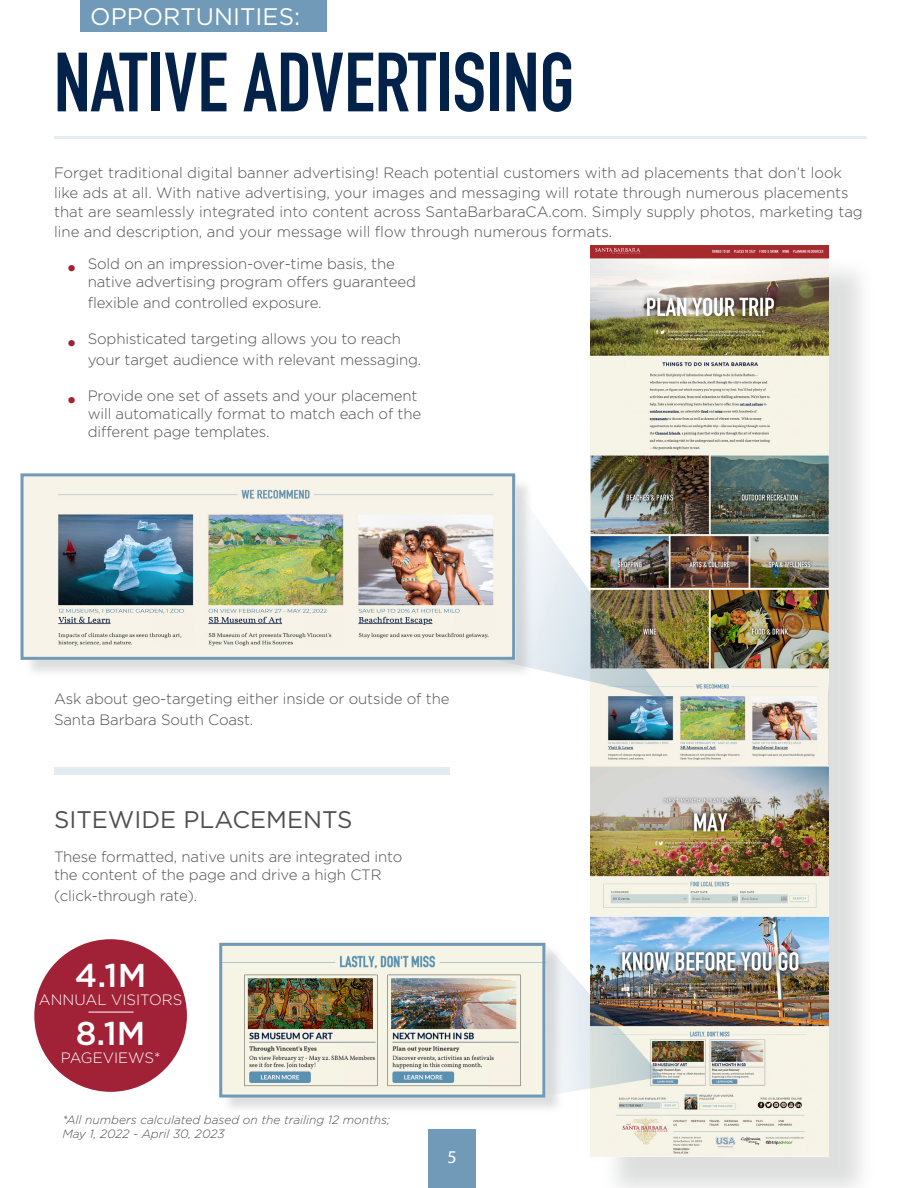
<style>
.page{position:relative;width:918px;height:1188px;background:#fff}
.page>*{position:absolute;margin:0;border:0;box-sizing:border-box;transform-origin:0 0}
.Main_Header_Large{font:82.5px "DIN Engschrift Std";color:#03224a}
.Cover_Date{font:500 33px "Gotham";color:#fff}
.Main_Body{font:24px "Gotham";color:#4f4f4f}
.t1{font:24px "Gotham";color:#fff}
.t2{font:18px "Myriad Pro";color:#fff}
.Main_Body-2{font:300 15px/18px "Gotham";letter-spacing:-.01em;color:#4f4f4f}
.Cover_Date-2{font:300 15px "Gotham";color:#fff}
.Main_Body-3{font:italic 300 12px "Gotham";color:#4f4f4f}
.s1{font-family:"Myriad Pro";font-weight:400;font-size:30px;color:#a12136}
</style>
<div class="page">
<div style="left:80px;top:0;width:246px;height:32px;background:#709ab7"></div>
<div style="left:429px;top:1130px;width:47px;height:58px;background:#709ab7"></div>
<div style="left:34px;top:939px;width:153px;height:153px;background:#a12136;border-radius:50%"></div>
<hr style="left:88px;top:1012px;width:46px;height:1px;background:#fff">
<hr style="left:54px;top:136px;width:813px;height:3px;background:#e2ebf1">
<div style="left:54px;top:768px;width:396px;height:7px;background:#e2ebf1"></div>
<div style="left:601px;top:256px;width:275px;height:932px;background:#919395;opacity:.3"></div>
<img style="left:591px;top:246px;width:237px;height:911px">
<img style="left:564px;top:916px;width:98px;height:182px">
<div style="left:221px;top:945px;width:343px;height:170px;background:#919395;opacity:.3"></div>
<img style="left:593px;top:678px;width:235px;height:86px">
<img style="left:534px;top:482px;width:133px;height:217px">
<div style="left:24px;top:478px;width:510px;height:200px;background:#919395;opacity:.3"></div>
<img style="left:219px;top:942px;width:328px;height:157px">
<img style="left:20px;top:473px;width:497px;height:188px">
<p class="t1" style="left:90px;top:1px;width:211px">OPPORTUNITIES:</p>
<p class="Main_Header_Large" style="left:54px;top:34px;width:522px">NATIVE ADVERTISING</p>
<p class="Main_Body-2" style="left:54px;top:163px;width:810px;line-height:19.5px">Forget traditional digital banner advertising! Reach potential customers with ad placements that don’t look like ads at all. With native advertising, your images and messaging will rotate through numerous placements that are seamlessly integrated into content across SantaBarbaraCA.com. Simply supply photos, marketing tag line and description, and your message will flow through numerous formats.</p>
<p class="Main_Body-2" style="left:88px;top:254px;width:330px;text-indent:-20px"><span class="s1">•</span> Sold on an impression-over-time basis, the native advertising program offers guaranteed</p>
<p class="Main_Body-2" style="left:88px;top:293px;width:235px">flexible and controlled exposure.</p>
<p class="Main_Body-2" style="left:88px;top:328px;width:335px;line-height:21px;text-indent:-20px"><span class="s1">•</span> Sophisticated targeting allows you to reach your target audience with relevant messaging.</p>
<p class="Main_Body-2" style="left:88px;top:386px;width:335px;text-indent:-20px"><span class="s1">•</span> Provide one set of assets and your placement will automatically format to match each of the different page templates.</p>
<p class="Main_Body-2" style="left:54px;top:688px;width:397px;line-height:21px">Ask about geo-targeting either inside or outside of the<br>Santa Barbara South Coast.</p>
<p class="Main_Body" style="left:54px;top:804px;width:300px">SITEWIDE PLACEMENTS</p>
<p class="Main_Body-2" style="left:54px;top:848px;width:350px">These formatted, native units are integrated into the content of the page and drive a high CTR</p>
<p class="Main_Body-2" style="left:54px;top:887px;width:145px">(click-through rate).</p>
<p class="Cover_Date" style="left:75px;top:954px;width:73px">4.1M</p>
<p class="Cover_Date-2" style="left:39px;top:990px;width:145px">ANNUAL VISITORS</p>
<p class="Cover_Date" style="left:76px;top:1012px;width:71px">8.1M</p>
<p class="Cover_Date-2" style="left:61px;top:1048px;width:101px">PAGEVIEWS*</p>
<p class="Main_Body-3" style="left:62px;top:1112px;width:329px">*All numbers calculated based on the trailing 12 months;</p>
<p class="Main_Body-3" style="left:62px;top:1126px;width:164px">May 1, 2022 - April 30, 2023</p>
<p class="t2" style="left:448px;top:1146px;width:11px">5</p>
</div>
